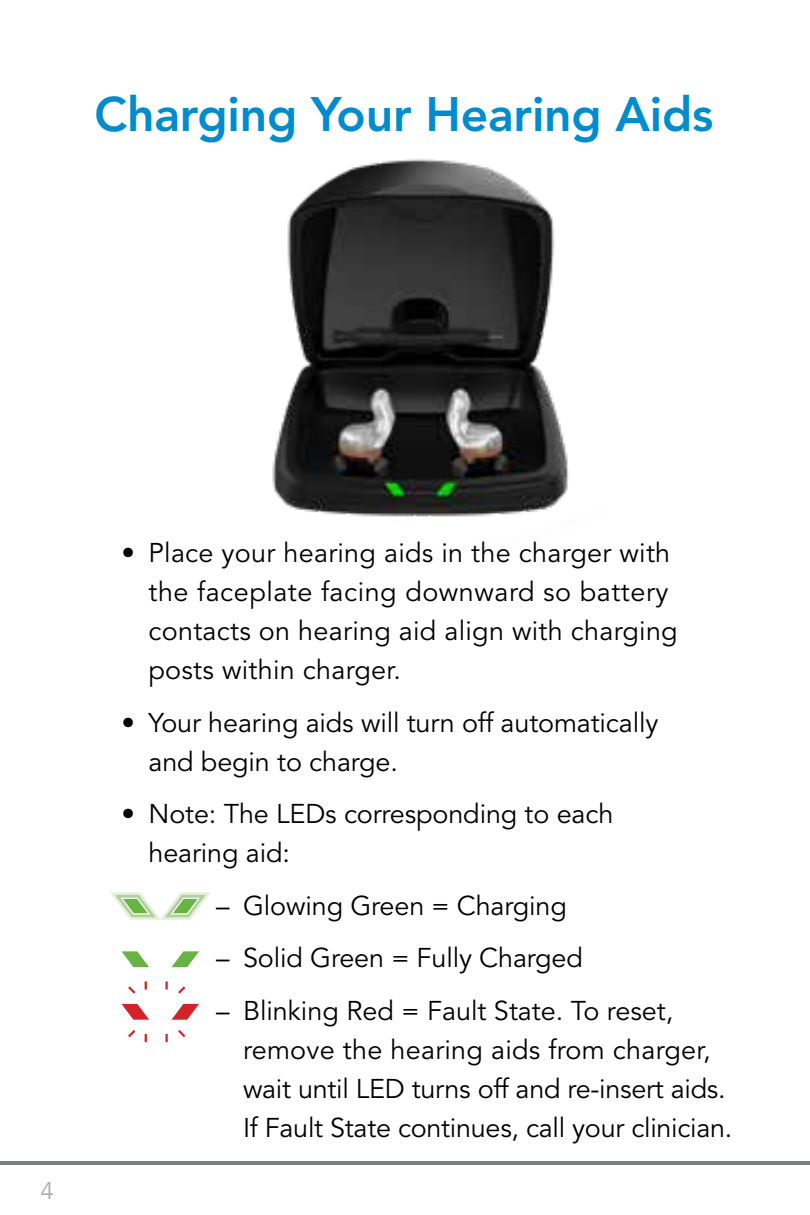
<style>
.page{position:relative;width:810px;height:1215px;background:#fff}
.page>*{position:absolute;margin:0;border:0;box-sizing:border-box;transform-origin:0 0}
.t1{font:48px "Avenir LT SLI Std Heavy";letter-spacing:-.005em;color:#008ccc}
.t2{font:27px/39px "Avenir LT SLI Std Book";letter-spacing:-.005em;color:#000}
.t3{font:24px "Avenir LT SLI Std Book";color:#a9abac}
</style>
<div class="page">
<hr style="left:0;top:1161px;width:810px;height:4px;background:#7c8180">
<img style="left:272px;top:158px;width:296px;height:359px">
<svg style="left:110px;top:892px;width:100px;height:28px"></svg>
<svg style="left:121px;top:951px;width:28px;height:16px"></svg>
<svg style="left:172px;top:951px;width:27px;height:16px"></svg>
<svg style="left:121px;top:1004px;width:28px;height:16px"></svg>
<svg style="left:172px;top:1004px;width:27px;height:16px"></svg>
<svg style="left:145px;top:981px;width:2px;height:9px"></svg>
<svg style="left:145px;top:1034px;width:2px;height:8px"></svg>
<svg style="left:128px;top:986px;width:8px;height:8px"></svg>
<svg style="left:128px;top:1030px;width:8px;height:8px"></svg>
<svg style="left:165px;top:981px;width:3px;height:9px"></svg>
<svg style="left:165px;top:1034px;width:3px;height:8px"></svg>
<svg style="left:178px;top:986px;width:8px;height:8px"></svg>
<svg style="left:178px;top:1030px;width:8px;height:8px"></svg>
<h1 class="t1" style="left:94px;top:86px;width:621px">Charging Your Hearing Aids</h1>
<p class="t3" style="left:41px;top:1177px;width:15px">4</p>
<p class="t2" style="left:148px;top:534px;width:531px;text-indent:-27px">• Place your hearing aids in the charger with the faceplate facing downward so battery contacts on hearing aid align with charging posts within charger.</p>
<p class="t2" style="left:148px;top:704px;width:511px;text-indent:-27px">• Your hearing aids will turn off automatically and begin to charge.</p>
<p class="t2" style="left:148px;top:795px;width:466px;text-indent:-27px">• Note: The LEDs corresponding to each hearing aid:</p>
<p class="t2" style="left:216px;top:887px;width:352px">– Glowing Green = Charging</p>
<p class="t2" style="left:216px;top:939px;width:369px">– Solid Green = Fully Charged</p>
<p class="t2" style="left:243px;top:992px;width:491px;text-indent:-27px">– Blinking Red = Fault State. To reset, remove the hearing aids from charger, wait until LED turns off and re-insert aids.<br>If Fault State continues, call your clinician.</p>
</div>
